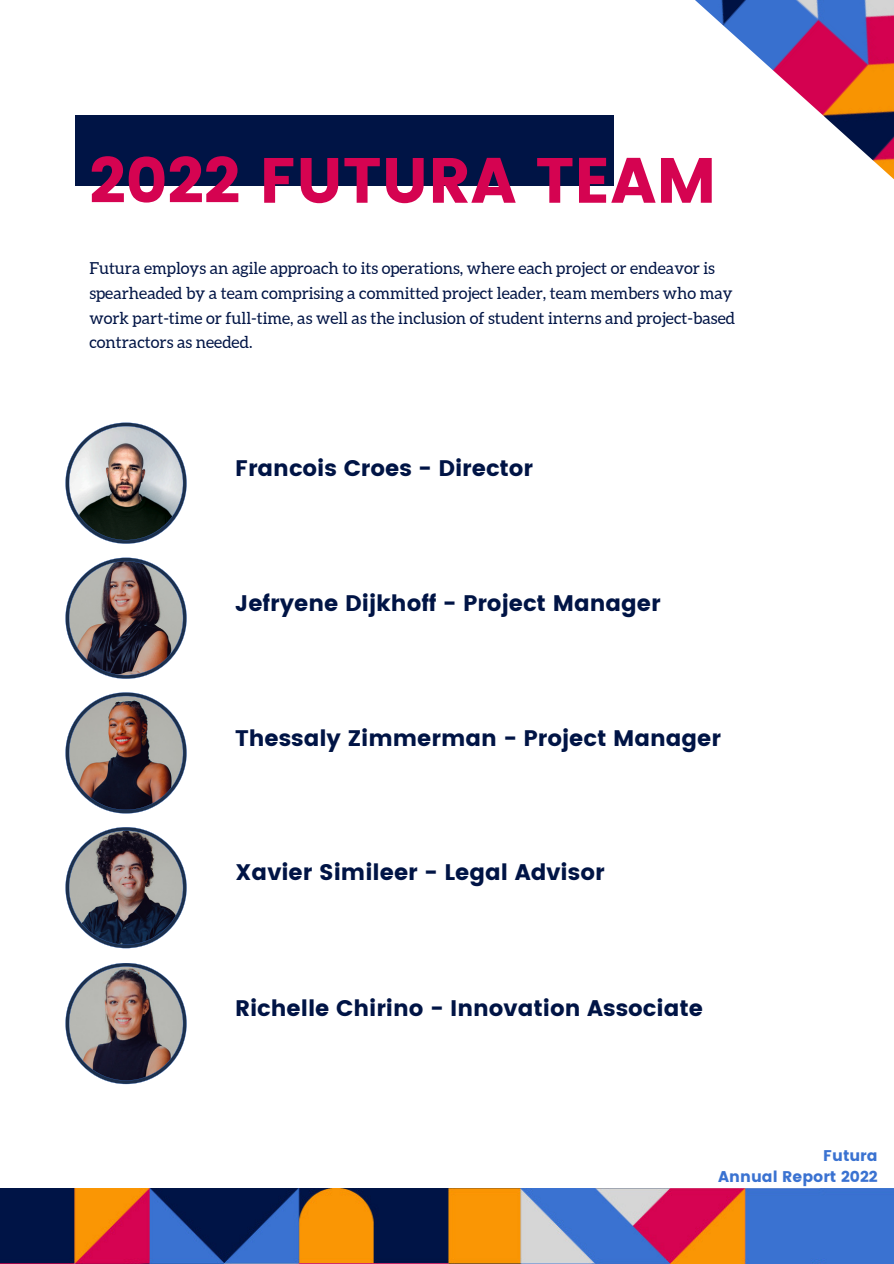
<style>
.page{position:relative;width:894px;height:1264px;background:#fff}
.page>*{position:absolute;margin:0;border:0;box-sizing:border-box;transform-origin:0 0}
.t1{font:63.75px "Poppins";color:#d50351}
.t2{font:22.5px "Poppins";color:#001445}
.t3{font:16.5px/24.8px "Aleo";color:#001445}
.t4{font:15.45px/21.3px "Poppins";color:#3a72d1;text-align:right}
</style>
<div class="page">
<div style="left:75px;top:115px;width:539px;height:70px;background:#001445"></div>
<img style="left:65px;top:557px;width:122px;height:121px">
<svg style="left:65px;top:422px;width:122px;height:122px"></svg>
<svg style="left:65px;top:827px;width:122px;height:121px"></svg>
<img style="left:65px;top:692px;width:122px;height:121px">
<img style="left:65px;top:963px;width:122px;height:121px">
<img style="left:0;top:1188px;width:893px;height:75px">
<img style="left:375px;top:0;width:518px;height:186px">
<h2 class="t1" style="left:89px;top:143px;width:628px">2022 FUTURA TEAM</h2>
<h2 class="t3" style="left:89px;top:256px;width:647px">Futura employs an agile approach to its operations, where each project or endeavor is spearheaded by a team comprising a committed project leader, team members who may work part-time or full-time, as well as the inclusion of student interns and project-based contractors as needed.</h2>
<h2 class="t2" style="left:235px;top:455px;width:299px">Francois Croes - Director</h2>
<h3 class="t2" style="left:235px;top:590px;width:427px">Jefryene Dijkhoff - Project Manager</h3>
<p class="t2" style="left:235px;top:724px;width:487px">Thessaly Zimmerman - Project Manager</p>
<h2 class="t2" style="left:235px;top:859px;width:371px">Xavier Simileer - Legal Advisor</h2>
<p class="t2" style="left:235px;top:995px;width:469px">Richelle Chirino - Innovation Associate</p>
<h2 class="t4" style="left:718px;top:1144px;width:161px">Futura<br>Annual Report 2022</h2>
</div>
